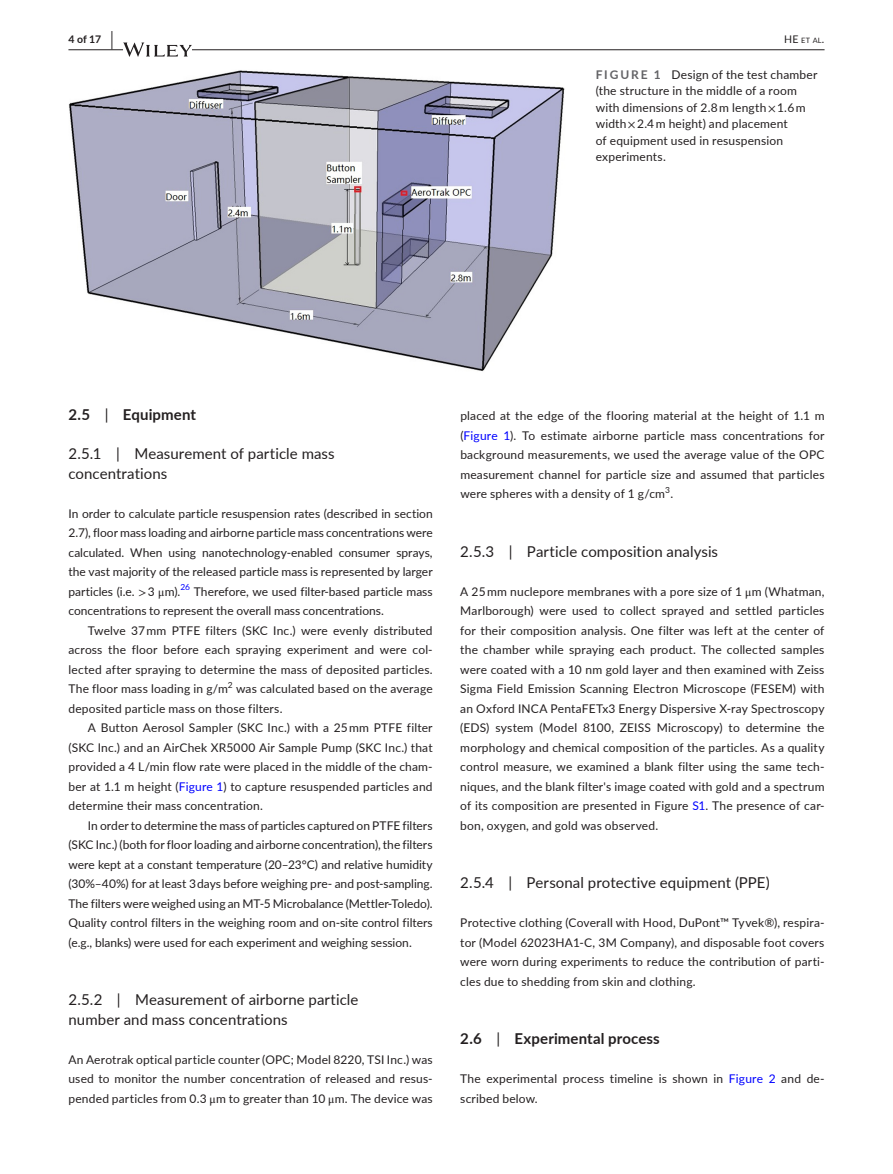
<style>
.page{position:relative;width:893px;height:1174px;background:#fff}
.page>*{position:absolute;margin:0;border:0;box-sizing:border-box;transform-origin:0 0}
.t1{font:15px/19.5px "Lato";letter-spacing:.005em;color:#231f20}
.t2{font:700 15px "Lato";letter-spacing:.01em;color:#231f20}
.t3{font:12px/19.5px "Lato";letter-spacing:.01em;color:#231f20;text-align:justify}
.t4{font:700 10.5px "Lato";color:#231f20}
.t5{font:8.4px "Lato";color:#00f}
.t6{font:8.4px "Lato";color:#231f20}
.t7{font:7.35px "Lato";color:#231f20}
.s1{font-size:19.5px}
.s2{font-size:10.5px}
.s3{font-weight:700;color:#636366}
.s4{font-family:"STIX"}
.s5{font-weight:400}
.s6{color:#00f}
</style>
<div class="page">
<hr style="left:68px;top:49px;width:756px;height:1px;background:#231f20">
<svg style="left:123px;top:42px;width:69px;height:15px"></svg>
<img style="left:69px;top:70px;width:496px;height:301px">
<p class="t4" style="left:68px;top:31px;width:46px">4 of 17 <span class="s1">|</span></p>
<p class="t7" style="left:784px;top:35px;width:42px"><span class="s2">HE</span> et al<span class="s2">.</span></p>
<p class="t3" style="left:596px;top:66px;width:223px;line-height:16.5px;text-align:left"><span class="s3">FIGURE 1</span> Design of the test chamber (the structure in the middle of a room with dimensions of 2.8 m length <span class="s4">×</span> 1.6 m width <span class="s4">×</span> 2.4 m height) and placement<br>of equipment used in resuspension experiments.</p>
<p class="t2" style="left:68px;top:404px;width:129px">2.5 <span class="s5">|</span> Equipment</p>
<p class="t1" style="left:68px;top:443px;width:268px">2.5.1 | Measurement of particle mass concentrations</p>
<p class="t3" style="left:68px;top:503px;width:366px">In order to calculate particle resuspension rates (described in section 2.7), floor mass loading and airborne particle mass concentrations were calculated. When using nanotechnology-enabled consumer sprays, the vast majority of the released particle mass is represented by larger particles (i.e. <span class="s4">&gt;</span> 3 <span class="s4">μ</span>m).</p>
<p class="t5" style="left:180px;top:581px;width:11px">26</p>
<p class="t3" style="left:68px;top:581px;width:366px;text-indent:125px">Therefore, we used filter-based particle mass concentrations to represent the overall mass concentrations.</p>
<p class="t3" style="left:68px;top:620px;width:366px;text-indent:20px">Twelve 37 mm PTFE filters (SKC Inc.) were evenly distributed across the floor before each spraying experiment and were col&shy;lected after spraying to determine the mass of deposited particles.<br>The floor mass loading in g/m</p>
<p class="t6" style="left:228px;top:679px;width:6px">2</p>
<p class="t3" style="left:68px;top:678px;width:366px;text-indent:168px">was calculated based on the average deposited particle mass on those filters.</p>
<p class="t3" style="left:68px;top:717px;width:366px;text-indent:20px">A Button Aerosol Sampler (SKC Inc.) with a 25 mm PTFE filter (SKC Inc.) and an AirChek XR5000 Air Sample Pump (SKC Inc.) that provided a 4 L/min flow rate were placed in the middle of the cham&shy;ber at 1.1 m height (<span class="s6">Figure 1</span>) to capture resuspended particles and determine their mass concentration.</p>
<p class="t3" style="left:68px;top:815px;width:366px;text-indent:20px">In order to determine the mass of particles captured on PTFE filters (SKC Inc.) (both for floor loading and airborne concentration), the filters were kept at a constant temperature (20–23°C) and relative humidity (30%–40%) for at least 3 days before weighing pre- and post-sampling.<br>The filters were weighed using an MT-5 Microbalance (Mettler-Toledo).<br>Quality control filters in the weighing room and on-site control filters (e.g., blanks) were used for each experiment and weighing session.</p>
<p class="t1" style="left:68px;top:989px;width:292px">2.5.2 | Measurement of airborne particle number and mass concentrations</p>
<p class="t3" style="left:68px;top:1049px;width:366px">An Aerotrak optical particle counter (OPC; Model 8220, TSI Inc.) was used to monitor the number concentration of released and resus&shy;pended particles from 0.3 <span class="s4">μ</span>m to greater than 10 <span class="s4">μ</span>m. The device was</p>
<p class="t3" style="left:460px;top:405px;width:366px">placed at the edge of the flooring material at the height of 1.1 m (<span class="s6">Figure 1</span>). To estimate airborne particle mass concentrations for background measurements, we used the average value of the OPC measurement channel for particle size and assumed that particles were spheres with a density of 1 g/cm .</p>
<p class="t6" style="left:665px;top:484px;width:6px">3</p>
<p class="t1" style="left:460px;top:541px;width:259px">2.5.3 | Particle composition analysis</p>
<p class="t3" style="left:460px;top:581px;width:366px">A 25 mm nuclepore membranes with a pore size of 1 <span class="s4">μ</span>m (Whatman, Marlborough) were used to collect sprayed and settled particles for their composition analysis. One filter was left at the center of the chamber while spraying each product. The collected samples were coated with a 10 nm gold layer and then examined with Zeiss Sigma Field Emission Scanning Electron Microscope (FESEM) with an Oxford INCA PentaFETx3 Energy Dispersive X-ray Spectroscopy (EDS) system (Model 8100, ZEISS Microscopy) to determine the morphology and chemical composition of the particles. As a quality control measure, we examined a blank filter using the same tech&shy;niques, and the blank filter's image coated with gold and a spectrum of its composition are presented in Figure <span class="s6">S1</span>. The presence of car&shy;bon, oxygen, and gold was observed.</p>
<p class="t1" style="left:460px;top:872px;width:311px">2.5.4 | Personal protective equipment (PPE)</p>
<p class="t3" style="left:460px;top:912px;width:366px">Protective clothing (Coverall with Hood, DuPont™ Tyvek®), respira&shy;tor (Model 62023HA1-C, 3M Company), and disposable foot covers were worn during experiments to reduce the contribution of parti&shy;cles due to shedding from skin and clothing.</p>
<p class="t2" style="left:460px;top:1028px;width:201px">2.6 <span class="s5">|</span> Experimental process</p>
<p class="t3" style="left:460px;top:1068px;width:366px">The experimental process timeline is shown in <span class="s6">Figure 2</span> and de&shy;scribed below.</p>
</div>
